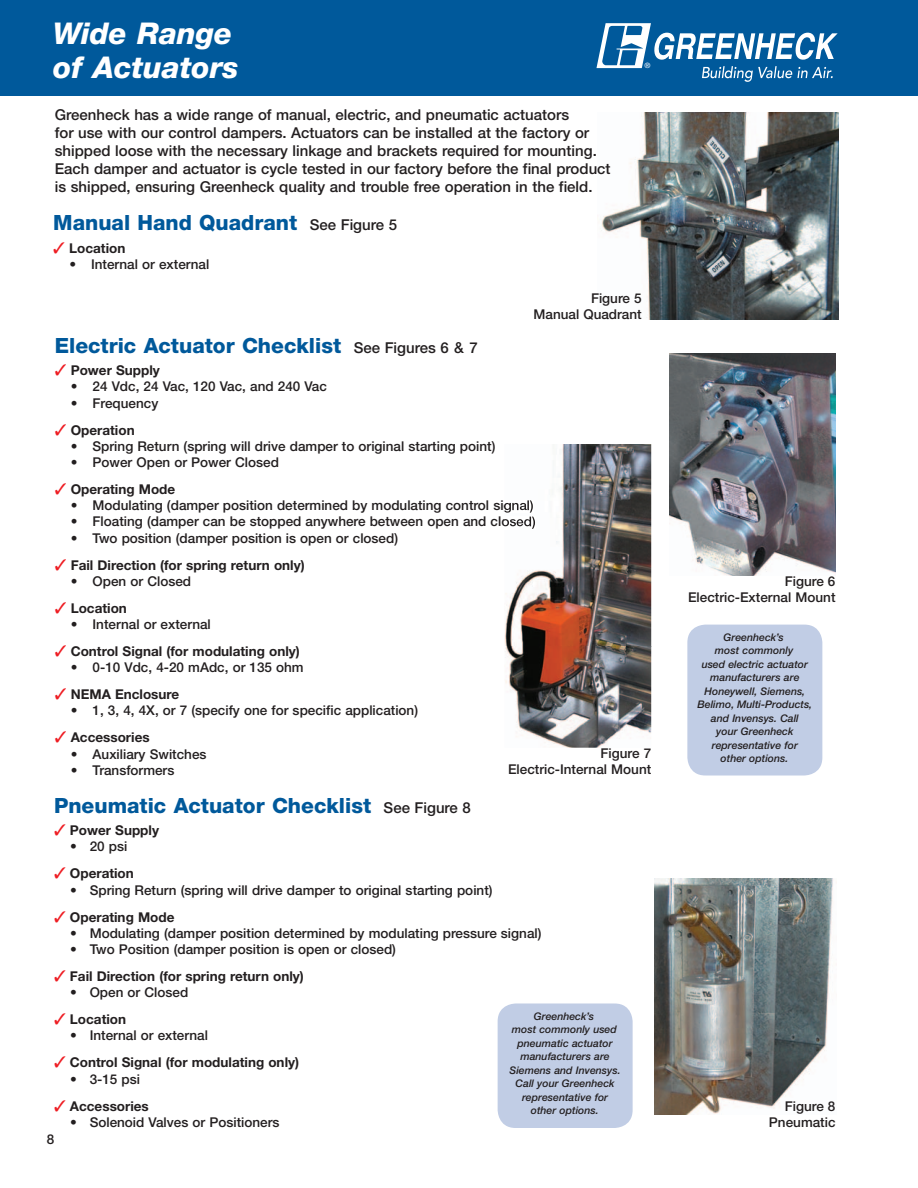
<style>
.page{position:relative;width:918px;height:1188px;background:#fff}
.page>*{position:absolute;margin:0;border:0;box-sizing:border-box;transform-origin:0 0}
.t1{font:italic 800 30px/34.5px "Helvetica Neue LT Std";color:#fff}
.t2{font:800 21px "Helvetica Neue LT Std";color:#00599b}
.t3{font:500 15px/18px "Helvetica Neue LT Std";color:#231f20}
.t4{font:500 13.5px/16.2px "Helvetica Neue LT Std";color:#231f20;text-align:right}
.t5{font:700 13.5px "Helvetica Neue LT Std";color:#231f20}
.t6{font:italic 500 10.5px/13.5px "Helvetica Neue LT Std";color:#231f20;text-align:center}
.t7{font:7.35px "Helvetica";color:#fff}
.s1{font-weight:500;font-size:15px;color:#231f20}
.s2{color:#ee1d23}
</style>
<div class="page">
<div style="left:0;top:0;width:918px;height:95px;background:#00599b"></div>
<img style="left:654px;top:878px;width:179px;height:237px">
<img style="left:601px;top:112px;width:237px;height:207px">
<img style="left:669px;top:353px;width:167px;height:223px">
<img style="left:505px;top:444px;width:146px;height:304px">
<img style="left:504px;top:500px;width:29px;height:13px">
<img style="left:504px;top:516px;width:31px;height:13px">
<div style="left:687px;top:625px;width:135px;height:151px;background:#c1cde5;border-radius:18px"></div>
<svg style="left:596px;top:23px;width:242px;height:59px"></svg>
<div style="left:498px;top:1004px;width:135px;height:124px;background:#c1cde5;border-radius:18px"></div>
<h1 class="t1" style="left:53px;top:18px;width:187px">Wide Range of Actuators</h1>
<p class="t3" style="left:55px;top:107px;width:557px">Greenheck has a wide range of manual, electric, and pneumatic actuators<br>for use with our control dampers. Actuators can be installed at the factory or shipped loose with the necessary linkage and brackets required for mounting.<br>Each damper and actuator is cycle tested in our factory before the final product is shipped, ensuring Greenheck quality and trouble free operation in the field.</p>
<h2 class="t2" style="left:53px;top:215px;width:345px">Manual Hand Quadrant <span class="s1">See Figure 5</span></h2>
<p class="t5" style="left:53px;top:243px;width:74px"><span class="s2">✓</span> Location</p>
<p class="t4" style="left:69px;top:257px;width:141px">• Internal or external</p>
<p class="t7" style="left:645px;top:63px;width:7px">®</p>
<p class="t4" style="left:534px;top:291px;width:110px">Figure 5<br>Manual Quadrant</p>
<h2 class="t2" style="left:55px;top:338px;width:425px">Electric Actuator Checklist <span class="s1">See Figures 6 &amp; 7</span></h2>
<p class="t5" style="left:55px;top:366px;width:107px"><span class="s2">✓</span> Power Supply</p>
<p class="t4" style="left:71px;top:380px;width:258px">• 24 Vdc, 24 Vac, 120 Vac, and 240 Vac</p>
<p class="t4" style="left:71px;top:396px;width:89px">• Frequency</p>
<p class="t5" style="left:55px;top:425px;width:81px"><span class="s2">✓</span> Operation</p>
<p class="t4" style="left:71px;top:439px;width:426px">• Spring Return (spring will drive damper to original starting point)</p>
<p class="t4" style="left:71px;top:455px;width:210px">• Power Open or Power Closed</p>
<p class="t5" style="left:55px;top:484px;width:122px"><span class="s2">✓</span> Operating Mode</p>
<p class="t4" style="left:71px;top:499px;width:464px">• Modulating (damper position determined by modulating control signal)</p>
<p class="t4" style="left:71px;top:515px;width:466px">• Floating (damper can be stopped anywhere between open and closed)</p>
<p class="t4" style="left:71px;top:531px;width:329px">• Two position (damper position is open or closed)</p>
<p class="t5" style="left:55px;top:560px;width:252px"><span class="s2">✓</span> Fail Direction (for spring return only)</p>
<p class="t4" style="left:71px;top:574px;width:122px">• Open or Closed</p>
<p class="t5" style="left:55px;top:603px;width:74px"><span class="s2">✓</span> Location</p>
<p class="t4" style="left:71px;top:617px;width:141px">• Internal or external</p>
<p class="t5" style="left:55px;top:646px;width:247px"><span class="s2">✓</span> Control Signal (for modulating only)</p>
<p class="t4" style="left:71px;top:661px;width:234px">• 0-10 Vdc, 4-20 mAdc, or 135 ohm</p>
<p class="t5" style="left:55px;top:690px;width:126px"><span class="s2">✓</span> NEMA Enclosure</p>
<p class="t4" style="left:71px;top:704px;width:349px">• 1, 3, 4, 4X, or 7 (specify one for specific application)</p>
<p class="t5" style="left:55px;top:733px;width:96px"><span class="s2">✓</span> Accessories</p>
<p class="t4" style="left:71px;top:747px;width:137px">• Auxiliary Switches</p>
<p class="t4" style="left:71px;top:763px;width:105px">• Transformers</p>
<p class="t4" style="left:508px;top:747px;width:145px">Figure 7<br>Electric-Internal Mount</p>
<h2 class="t2" style="left:54px;top:798px;width:418px">Pneumatic Actuator Checklist <span class="s1">See Figure 8</span></h2>
<p class="t5" style="left:54px;top:826px;width:107px"><span class="s2">✓</span> Power Supply</p>
<p class="t4" style="left:70px;top:840px;width:59px">• 20 psi</p>
<p class="t5" style="left:54px;top:869px;width:81px"><span class="s2">✓</span> Operation</p>
<p class="t4" style="left:70px;top:883px;width:424px">• Spring Return (spring will drive damper to original starting point)</p>
<p class="t5" style="left:54px;top:912px;width:122px"><span class="s2">✓</span> Operating Mode</p>
<p class="t4" style="left:70px;top:926px;width:473px">• Modulating (damper position determined by modulating pressure signal)</p>
<p class="t4" style="left:70px;top:942px;width:327px">• Two Position (damper position is open or closed)</p>
<p class="t5" style="left:54px;top:971px;width:251px"><span class="s2">✓</span> Fail Direction (for spring return only)</p>
<p class="t4" style="left:70px;top:986px;width:120px">• Open or Closed</p>
<p class="t5" style="left:54px;top:1015px;width:74px"><span class="s2">✓</span> Location</p>
<p class="t4" style="left:70px;top:1029px;width:139px">• Internal or external</p>
<p class="t5" style="left:54px;top:1058px;width:247px"><span class="s2">✓</span> Control Signal (for modulating only)</p>
<p class="t4" style="left:70px;top:1072px;width:71px">• 3-15 psi</p>
<p class="t5" style="left:54px;top:1101px;width:96px"><span class="s2">✓</span> Accessories</p>
<p class="t4" style="left:70px;top:1115px;width:211px">• Solenoid Valves or Positioners</p>
<p class="t6" style="left:510px;top:1010px;width:113px">Greenheck’s<br>most commonly used pneumatic actuator manufacturers are<br>Siemens and Invensys.<br>Call your Greenheck representative for other options.</p>
<p class="t4" style="left:47px;top:1132px;width:9px">8</p>
<p class="t4" style="left:688px;top:574px;width:149px">Figure 6<br>Electric-External Mount</p>
<p class="t6" style="left:698px;top:631px;width:116px">Greenheck’s<br>most commonly<br>used electric actuator manufacturers are<br>Honeywell, Siemens,<br>Belimo, Multi-Products, and Invensys. Call<br>your Greenheck representative for<br>other options.</p>
<p class="t4" style="left:769px;top:1099px;width:68px">Figure 8<br>Pneumatic</p>
</div>
